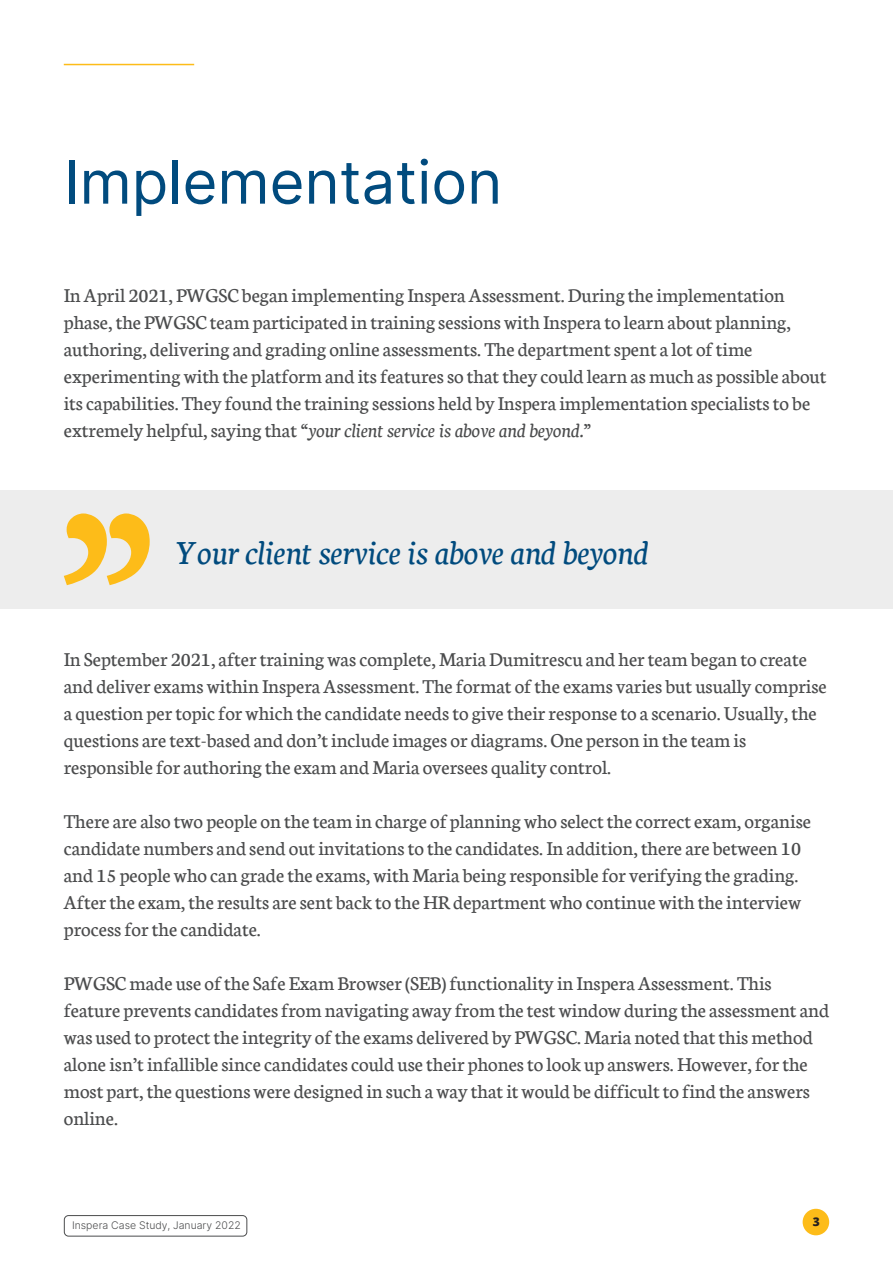
<style>
.page{position:relative;width:893px;height:1263px;background:#fff}
.page>*{position:absolute;margin:0;border:0;box-sizing:border-box;transform-origin:0 0}
.t1{font:60px "Inter";color:#014b7e}
.t2{font:italic 36px "Neuton";color:#014b7e}
.t3{font:21px/27px "Neuton";color:#4b4c4d}
.t4{font:800 12px "Open Sans";color:#231f20}
.t5{font:300 10.5px "Inter";color:#4b4c4d}
.s1{font-style:italic}
</style>
<div class="page">
<div style="left:64px;top:1215px;width:183px;height:21px;border:1px solid #4b4c4d;border-radius:4px"></div>
<div style="left:803px;top:1209px;width:26px;height:26px;background:#fdbc19;border-radius:50%"></div>
<div style="left:0;top:490px;width:893px;height:118px;background:#ededed"></div>
<hr style="left:64px;top:64px;width:130px;height:1px;background:#fdbc19">
<svg style="left:64px;top:513px;width:86px;height:72px"></svg>
<h1 class="t1" style="left:64px;top:138px;width:440px">Implementation</h1>
<p class="t3" style="left:64px;top:282px;width:764px">In April 2021, PWGSC began implementing Inspera Assessment. During the implementation phase, the PWGSC team participated in training sessions with Inspera to learn about planning, authoring, delivering and grading online assessments. The department spent a lot of time experimenting with the platform and its features so that they could learn as much as possible about its capabilities. They found the training sessions held by Inspera implementation specialists to be extremely helpful, saying that <span class="s1">“your client service is above and beyond.”</span></p>
<h2 class="t2" style="left:176px;top:533px;width:474px">Your client service is above and beyond</h2>
<p class="t3" style="left:64px;top:645px;width:764px">In September 2021, after training was complete, Maria Dumitrescu and her team began to create and deliver exams within Inspera Assessment. The format of the exams varies but usually comprise a question per topic for which the candidate needs to give their response to a scenario. Usually, the questions are text-based and don’t include images or diagrams. One person in the team is responsible for authoring the exam and Maria oversees quality control.</p>
<p class="t3" style="left:64px;top:807px;width:749px">There are also two people on the team in charge of planning who select the correct exam, organise candidate numbers and send out invitations to the candidates. In addition, there are between 10 and 15 people who can grade the exams, with Maria being responsible for verifying the grading.<br>After the exam, the results are sent back to the HR department who continue with the interview process for the candidate.</p>
<p class="t3" style="left:64px;top:969px;width:767px">PWGSC made use of the Safe Exam Browser (SEB) functionality in Inspera Assessment. This feature prevents candidates from navigating away from the test window during the assessment and was used to protect the integrity of the exams delivered by PWGSC. Maria noted that this method alone isn’t infallible since candidates could use their phones to look up answers. However, for the most part, the questions were designed in such a way that it would be difficult to find the answers online.</p>
<p class="t5" style="left:72px;top:1218px;width:170px">Inspera Case Study, January 2022</p>
<p class="t4" style="left:813px;top:1212px;width:9px">3</p>
</div>
